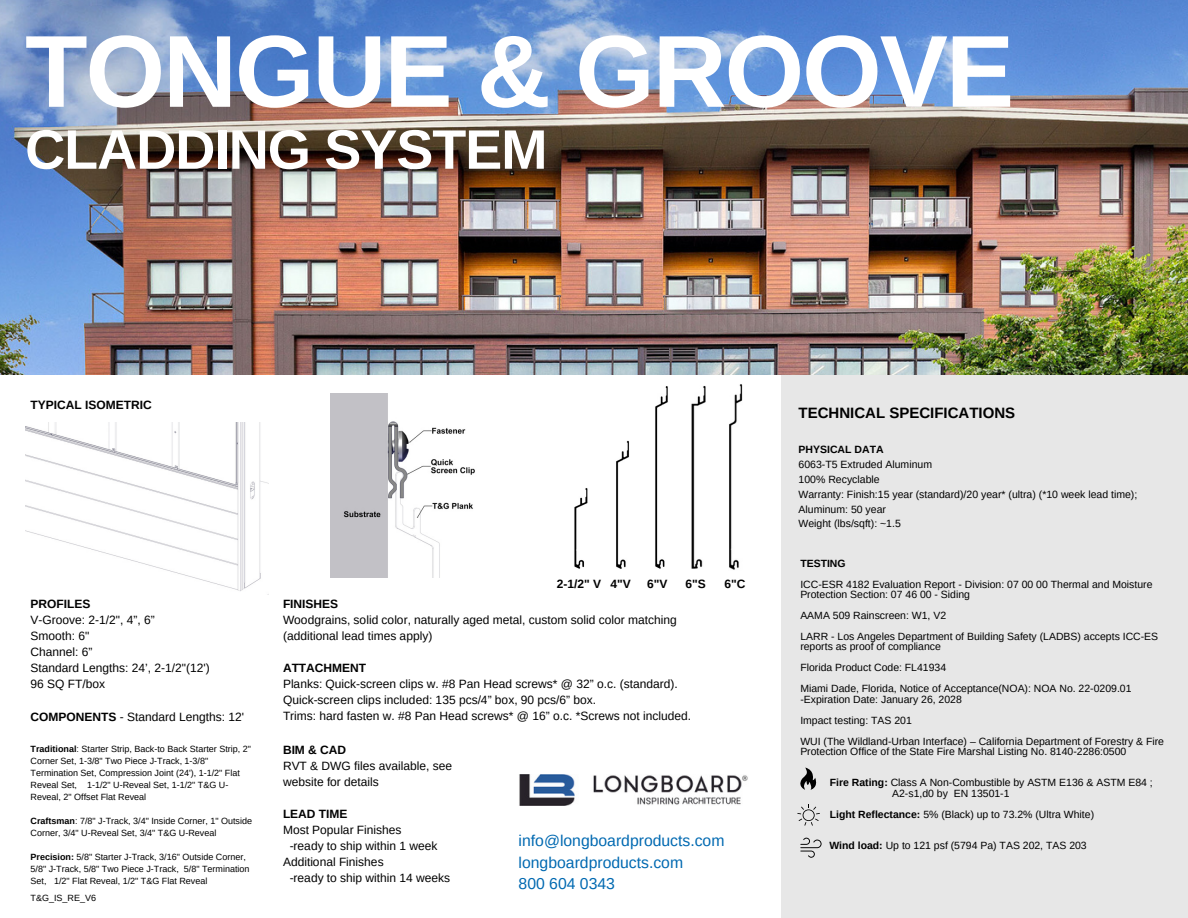
<style>
.page{position:relative;width:1188px;height:918px;background:#fff}
.page>*{position:absolute;margin:0;border:0;box-sizing:border-box;transform-origin:0 0}
.t1{font:700 102.3px "Arimo";letter-spacing:-.02em;color:#fff}
.t2{font:700 55.65px "Arimo";letter-spacing:-.02em;color:#fff}
.t3{font:15.75px "Arimo";color:#0069b1}
.t4{font:700 15px "Arimo";color:#000}
.t5{font:12px/16px "Arimo";color:#000}
.t6{font:700 12px "Arimo";color:#000}
.t7{font:10.5px/10.5px "Arimo";color:#000}
.t8{font:700 10.5px "Arimo";color:#000}
.t9{font:9px/12px "Arimo";color:#000}
.s1{font-weight:700}
</style>
<div class="page">
<div style="left:781px;top:375px;width:407px;height:543px;background:#e7e7e7"></div>
<svg style="left:800px;top:768px;width:16px;height:22px"></svg>
<img style="left:616px;top:440px;width:13px;height:129px">
<img style="left:729px;top:384px;width:14px;height:186px">
<img style="left:691px;top:385px;width:15px;height:184px">
<img style="left:655px;top:386px;width:13px;height:183px">
<img style="left:574px;top:488px;width:14px;height:81px">
<img style="left:0;top:0;width:1188px;height:375px">
<svg style="left:797px;top:804px;width:23px;height:22px"></svg>
<svg style="left:800px;top:838px;width:22px;height:20px"></svg>
<img style="left:331px;top:393px;width:144px;height:185px">
<img style="left:25px;top:422px;width:243px;height:169px">
<img style="left:519px;top:774px;width:229px;height:32px">
<p class="t1" style="left:25px;top:14px;width:990px">TONGUE &amp; GROOVE</p>
<p class="t2" style="left:25px;top:118px;width:524px">CLADDING SYSTEM</p>
<p class="t1" style="left:31px;top:30px;width:429px">ENDURA</p>
<p class="t2" style="left:31px;top:134px;width:457px">CEILING SYSTEM</p>
<p class="t6" style="left:31px;top:398px;width:123px">TYPICAL ISOMETRIC</p>
<p class="t6" style="left:31px;top:597px;width:61px">PROFILES</p>
<p class="t5" style="left:31px;top:612px;width:126px">V-Groove: 2-1/2", 4”, 6”</p>
<p class="t5" style="left:31px;top:628px;width:60px">Smooth: 6"</p>
<p class="t5" style="left:31px;top:644px;width:64px">Channel: 6”</p>
<p class="t5" style="left:31px;top:660px;width:181px">Standard Lengths: 24’, 2-1/2"(12')</p>
<p class="t5" style="left:31px;top:676px;width:76px">96 SQ FT/box</p>
<p class="t5" style="left:31px;top:709px;width:215px"><span class="s1">COMPONENTS</span> - Standard Lengths: 12'</p>
<p class="t9" style="left:31px;top:742px;width:222px"><span class="s1">Traditional</span>: Starter Strip, Back-to Back Starter Strip, 2" Corner Set, 1-3/8" Two Piece J-Track, 1-3/8" Termination Set, Compression Joint (24'), 1-1/2" Flat Reveal Set, 1-1/2" U-Reveal Set, 1-1/2" T&amp;G U-Reveal, 2" Offset Flat Reveal</p>
<p class="t9" style="left:31px;top:814px;width:223px"><span class="s1">Craftsman</span>: 7/8" J-Track, 3/4" Inside Corner, 1" Outside<br>Corner, 3/4" U-Reveal Set, 3/4" T&amp;G U-Reveal</p>
<p class="t9" style="left:31px;top:850px;width:221px"><span class="s1">Precision:</span> 5/8" Starter J-Track, 3/16" Outside Corner,<br>5/8" J-Track, 5/8" Two Piece J-Track, 5/8" Termination<br>Set, 1/2" Flat Reveal, 1/2" T&amp;G Flat Reveal</p>
<p class="t9" style="left:31px;top:892px;width:67px">T&amp;G_IS_RE_V6</p>
<p class="t6" style="left:557px;top:577px;width:46px">2-1/2" V</p>
<p class="t6" style="left:610px;top:577px;width:22px">4"V</p>
<p class="t6" style="left:647px;top:577px;width:22px">6"V</p>
<p class="t6" style="left:686px;top:577px;width:22px">6"S</p>
<p class="t6" style="left:725px;top:577px;width:23px">6"C</p>
<p class="t6" style="left:283px;top:597px;width:57px">FINISHES</p>
<p class="t5" style="left:283px;top:612px;width:395px">Woodgrains, solid color, naturally aged metal, custom solid color matching (additional lead times apply)</p>
<p class="t6" style="left:283px;top:661px;width:85px">ATTACHMENT</p>
<p class="t5" style="left:283px;top:676px;width:396px">Planks: Quick-screen clips w. #8 Pan Head screws* @ 32” o.c. (standard).</p>
<p class="t5" style="left:283px;top:692px;width:315px">Quick-screen clips included: 135 pcs/4” box, 90 pcs/6” box.</p>
<p class="t5" style="left:283px;top:708px;width:410px">Trims: hard fasten w. #8 Pan Head screws* @ 16” o.c. *Screws not included.</p>
<p class="t6" style="left:283px;top:743px;width:65px">BIM &amp; CAD</p>
<p class="t5" style="left:283px;top:758px;width:171px">RVT &amp; DWG files available, see website for details</p>
<p class="t6" style="left:283px;top:807px;width:66px">LEAD TIME</p>
<p class="t5" style="left:283px;top:822px;width:120px">Most Popular Finishes</p>
<p class="t5" style="left:290px;top:838px;width:149px">-ready to ship within 1 week</p>
<p class="t5" style="left:283px;top:854px;width:102px">Additional Finishes</p>
<p class="t5" style="left:290px;top:870px;width:162px">-ready to ship within 14 weeks</p>
<p class="t3" style="left:519px;top:832px;width:207px">info@longboardproducts.com</p>
<p class="t3" style="left:519px;top:854px;width:166px">longboardproducts.com</p>
<p class="t3" style="left:519px;top:875px;width:98px">800 604 0343</p>
<p class="t4" style="left:799px;top:405px;width:218px">TECHNICAL SPECIFICATIONS</p>
<p class="t8" style="left:799px;top:444px;width:87px">PHYSICAL DATA</p>
<p class="t7" style="left:799px;top:459px;width:135px">6063-T5 Extruded Aluminum</p>
<p class="t7" style="left:799px;top:474px;width:83px">100% Recyclable</p>
<p class="t7" style="left:799px;top:487px;width:340px;line-height:14.9px">Warranty: Finish:15 year (standard)/20 year* (ultra) (*10 week lead time);<br>Aluminum: 50 year</p>
<p class="t7" style="left:799px;top:519px;width:104px">Weight (lbs/sqft): ~1.5</p>
<p class="t8" style="left:800px;top:557px;width:47px">TESTING</p>
<p class="t7" style="left:800px;top:579px;width:354px">ICC-ESR 4182 Evaluation Report - Division: 07 00 00 Thermal and Moisture<br>Protection Section: 07 46 00 - Siding</p>
<p class="t7" style="left:800px;top:610px;width:147px">AAMA 509 Rainscreen: W1, V2</p>
<p class="t7" style="left:800px;top:631px;width:359px">LARR - Los Angeles Department of Building Safety (LADBS) accepts ICC-ES reports as proof of compliance</p>
<p class="t7" style="left:800px;top:662px;width:147px">Florida Product Code: FL41934</p>
<p class="t7" style="left:800px;top:683px;width:333px">Miami Dade, Florida, Notice of Acceptance(NOA): NOA No. 22-0209.01</p>
<p class="t7" style="left:800px;top:694px;width:163px">-Expiration Date: January 26, 2028</p>
<p class="t7" style="left:800px;top:715px;width:113px">Impact testing: TAS 201</p>
<p class="t7" style="left:800px;top:736px;width:365px">WUI (The Wildland-Urban Interface) – California Department of Forestry &amp; Fire<br>Protection Office of the State Fire Marshal Listing No. 8140-2286:0500</p>
<p class="t7" style="left:830px;top:778px;width:325px"><span class="s1">Fire Rating:</span> Class A Non-Combustible by ASTM E136 &amp; ASTM E84 ;</p>
<p class="t7" style="left:892px;top:788px;width:119px">A2-s1,d0 by EN 13501-1</p>
<p class="t7" style="left:830px;top:809px;width:266px"><span class="s1">Light Reflectance:</span> 5% (Black) up to 73.2% (Ultra White)</p>
<p class="t7" style="left:829px;top:840px;width:259px"><span class="s1">Wind load:</span> Up to 121 psf (5794 Pa) TAS 202, TAS 203</p>
</div>
